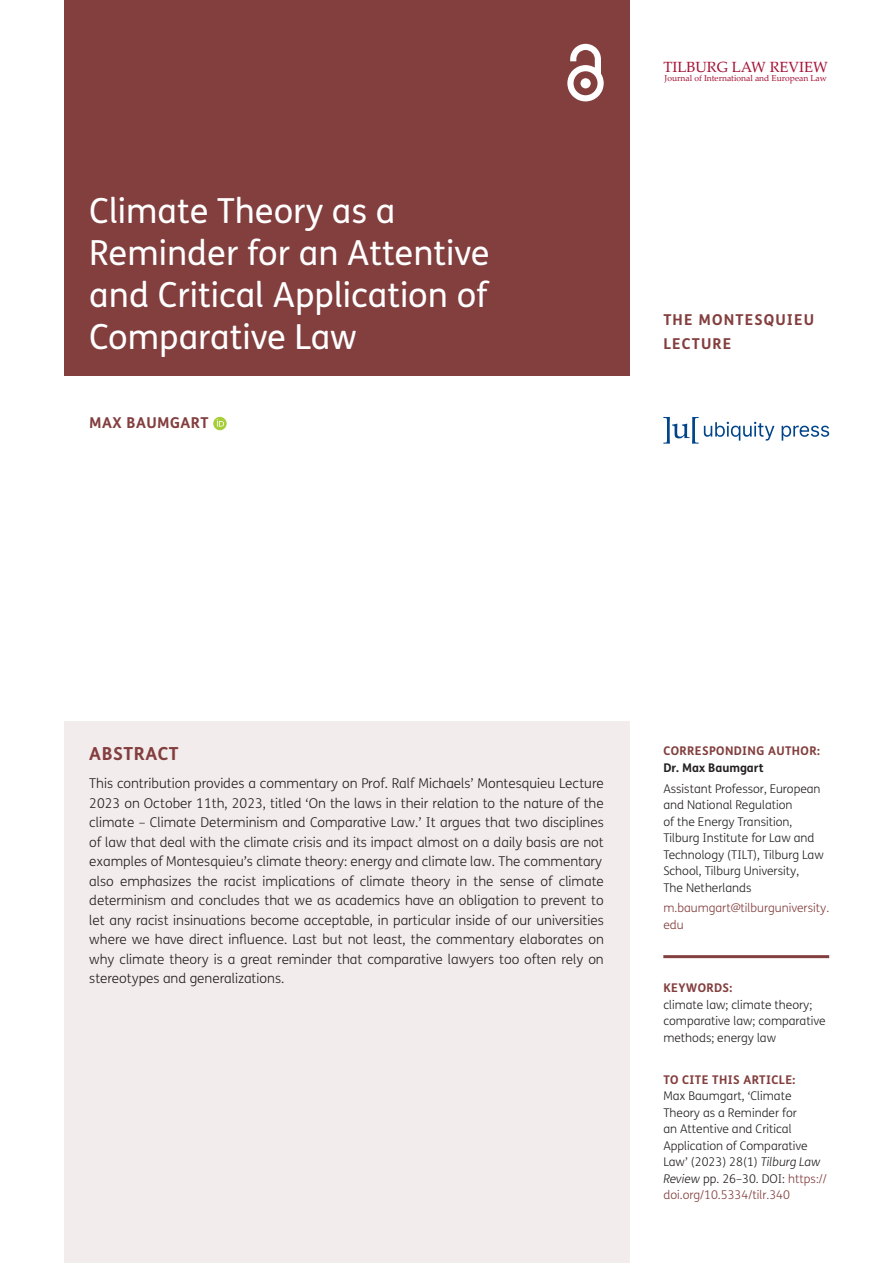
<style>
.page{position:relative;width:893px;height:1263px;background:#fff}
.page>*{position:absolute;margin:0;border:0;box-sizing:border-box;transform-origin:0 0}
.Article_Title{font:34.5px/42px "FS Me";color:#fff}
.t1{font:700 18px "FS Me";letter-spacing:.03em;color:#833e3e}
.Cover_Authors{font:700 15px/24px "FS Me";letter-spacing:.075em;color:#833e3e}
.Cover_Authors-2{font:700 15px "FS Me";letter-spacing:.03em;color:#833e3e}
.t2{font:14.85px "Palatino Linotype";color:#a41034}
.Abstract_Copy{font:300 13.5px/19.5px "FS Me";color:#231f20}
.t3{font:300 12px/16.5px "FS Me";color:#231f20}
.t4{font:700 12px "FS Me";letter-spacing:.03em;color:#833e3e}
.t5{font:300 12px/16.5px "FS Me";color:#833e3e}
.t6{font:700 12px "FS Me";color:#231f20}
.t7{font:8.55px "Palatino Linotype";color:#a41034}
.s1{font-style:italic}
.s2{color:#833e3e}
</style>
<div class="page">
<div style="left:64px;top:0;width:565px;height:376px;background:#833e3e"></div>
<svg style="left:567px;top:44px;width:37px;height:57px"></svg>
<svg style="left:663px;top:417px;width:166px;height:27px"></svg>
<hr style="left:663px;top:955px;width:166px;height:3px;background:#833e3e">
<div style="left:64px;top:721px;width:565px;height:542px;background:#f3ecec"></div>
<div style="left:213px;top:417px;width:14px;height:13px;background:#a6ce39;border-radius:50%"></div>
<svg style="left:217px;top:419px;width:7px;height:8px"></svg>
<h1 class="Article_Title" style="left:89px;top:190px;width:402px">Climate Theory as a<br>Reminder for an Attentive and Critical Application of<br>Comparative Law</h1>
<p class="Cover_Authors-2" style="left:89px;top:413px;width:121px">MAX BAUMGART</p>
<p class="t2" style="left:663px;top:56px;width:166px">TILBURG LAW REVIEW</p>
<p class="t7" style="left:665px;top:72px;width:164px">Journal of International and European Law</p>
<p class="Cover_Authors" style="left:663px;top:307px;width:152px">THE MONTESQUIEU<br>LECTURE</p>
<h1 class="t1" style="left:89px;top:742px;width:91px">ABSTRACT</h1>
<p class="Abstract_Copy" style="left:89px;top:774px;width:516px">This contribution provides a commentary on Prof. Ralf Michaels’ Montesquieu Lecture 2023 on October 11th, 2023, titled ‘On the laws in their relation to the nature of the climate – Climate Determinism and Comparative Law.’ It argues that two disciplines of law that deal with the climate crisis and its impact almost on a daily basis are not examples of Montesquieu’s climate theory: energy and climate law. The commentary also emphasizes the racist implications of climate theory in the sense of climate determinism and concludes that we as academics have an obligation to prevent to let any racist insinuations become acceptable, in particular inside of our universities where we have direct influence. Last but not least, the commentary elaborates on why climate theory is a great reminder that comparative lawyers too often rely on stereotypes and generalizations.</p>
<p class="t4" style="left:663px;top:744px;width:158px">CORRESPONDING AUTHOR:</p>
<p class="t6" style="left:663px;top:760px;width:102px">Dr. Max Baumgart</p>
<p class="t3" style="left:663px;top:780px;width:162px">Assistant Professor, European and National Regulation<br>of the Energy Transition,<br>Tilburg Institute for Law and<br>Technology (TILT), Tilburg Law<br>School, Tilburg University,<br>The Netherlands</p>
<p class="t5" style="left:663px;top:900px;width:167px">m.baumgart@tilburguniversity. edu</p>
<p class="t4" style="left:663px;top:980px;width:71px">KEYWORDS:</p>
<p class="t3" style="left:663px;top:996px;width:164px">climate law; climate theory; comparative law; comparative methods; energy law</p>
<p class="t4" style="left:663px;top:1072px;width:133px">TO CITE THIS ARTICLE:</p>
<p class="t3" style="left:663px;top:1088px;width:165px">Max Baumgart, ‘Climate<br>Theory as a Reminder for<br>an Attentive and Critical<br>Application of Comparative<br>Law’ (2023) 28(1) <span class="s1">Tilburg Law<br>Review</span> pp. 26–30. DOI: <span class="s2">https:// doi.org/10.5334/tilr.340</span></p>
</div>
